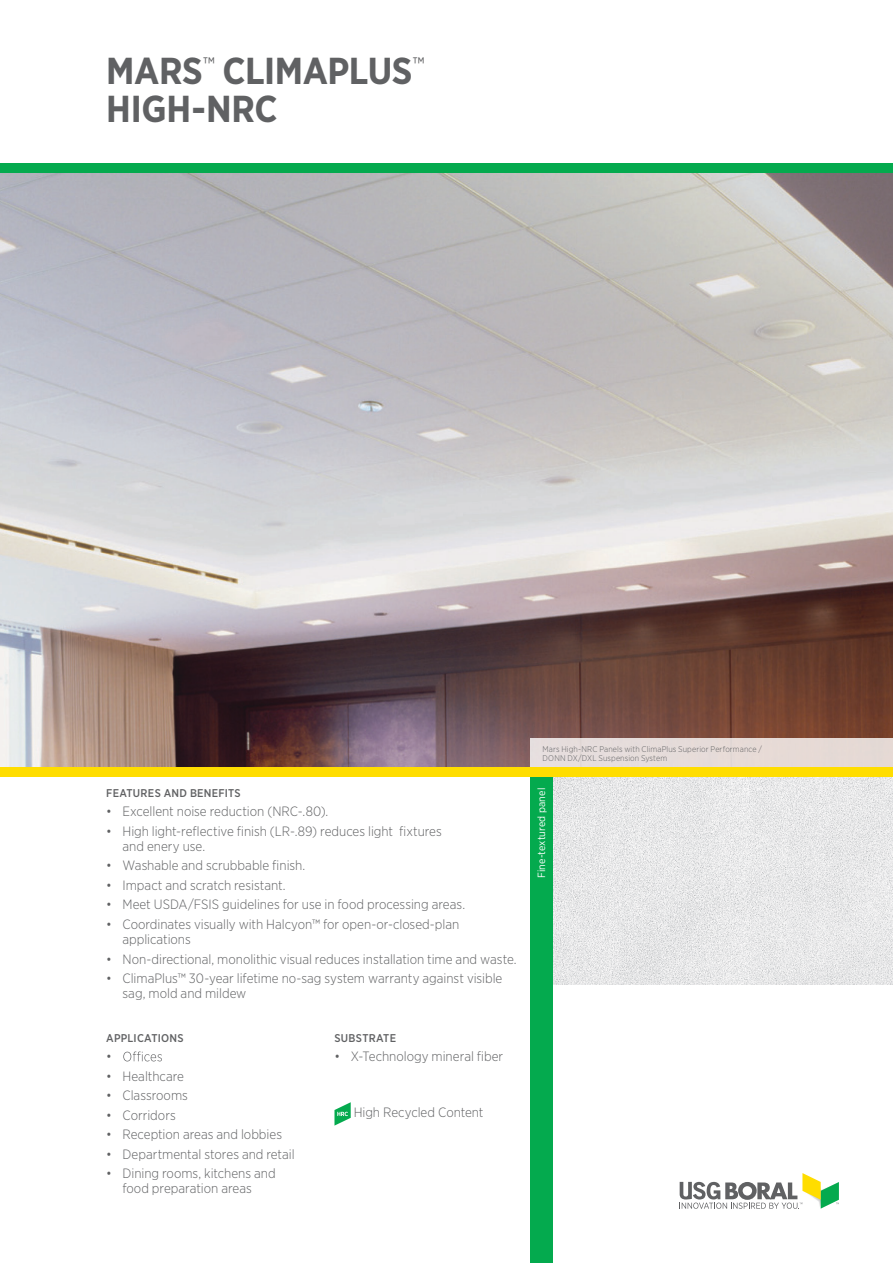
<style>
.page{position:relative;width:893px;height:1263px;background:#fff}
.page>*{position:absolute;margin:0;border:0;box-sizing:border-box;transform-origin:0 0}
.t1{font:700 37.5px/37.5px "Gotham Narrow";letter-spacing:-.01em;color:#606163}
.t2{font:300 13.5px/15px "Gotham Narrow";color:#606163}
.t3{font:500 11.25px "Gotham Narrow";letter-spacing:.02em;color:#606163}
.t4{font:10.5px "Gotham Narrow";letter-spacing:.01em;color:#fff}
.t5{font:300 8.25px/9px "Gotham Narrow";letter-spacing:.015em;color:#606163}
</style>
<div class="page">
<img style="left:552px;top:778px;width:341px;height:206px">
<img style="left:0;top:173px;width:893px;height:594px">
<div style="left:0;top:163px;width:893px;height:10px;background:#04aa4e"></div>
<div style="left:530px;top:738px;width:363px;height:29px;background:#e6dbd8"></div>
<svg style="left:679px;top:1173px;width:160px;height:36px"></svg>
<svg style="left:123px;top:1051px;width:39px;height:10px"></svg>
<svg style="left:334px;top:1102px;width:17px;height:23px"></svg>
<div style="left:530px;top:776px;width:22px;height:487px;background:#04aa4e"></div>
<div style="left:0;top:767px;width:893px;height:9px;background:#fd0"></div>
<h1 class="t1" style="left:106px;top:52px;width:320px">MARS<sup>™</sup> CLIMAPLUS<sup>™<br></sup>HIGH-NRC</h1>
<p class="t3" style="left:106px;top:786px;width:136px">FEATURES AND BENEFITS</p>
<p class="t2" style="left:106px;top:804px;width:224px">• Excellent noise reduction (NRC-.80).</p>
<p class="t2" style="left:122px;top:823px;width:321px;text-indent:-16px">• High light-reflective finish (LR-.89) reduces light fixtures and enery use.</p>
<p class="t2" style="left:106px;top:858px;width:200px">• Washable and scrubbable finish.</p>
<p class="t2" style="left:106px;top:877px;width:181px">• Impact and scratch resistant.</p>
<p class="t2" style="left:106px;top:897px;width:360px">• Meet USDA/FSIS guidelines for use in food processing areas.</p>
<p class="t2" style="left:122px;top:916px;width:338px;text-indent:-16px">• Coordinates visually with Halcyon™ for open-or-closed-plan applications</p>
<p class="t2" style="left:106px;top:951px;width:412px">• Non-directional, monolithic visual reduces installation time and waste.</p>
<p class="t2" style="left:122px;top:970px;width:381px;text-indent:-16px">• ClimaPlus™ 30-year lifetime no-sag system warranty against visible sag, mold and mildew</p>
<p class="t3" style="left:106px;top:1031px;width:79px">APPLICATIONS</p>
<p class="t2" style="left:106px;top:1049px;width:7px">•</p>
<p class="t2" style="left:106px;top:1068px;width:79px">• Healthcare</p>
<p class="t2" style="left:106px;top:1088px;width:83px">• Classrooms</p>
<p class="t2" style="left:106px;top:1107px;width:71px">• Corridors</p>
<p class="t2" style="left:106px;top:1127px;width:177px">• Reception areas and lobbies</p>
<p class="t2" style="left:106px;top:1146px;width:190px">• Departmental stores and retail</p>
<p class="t2" style="left:106px;top:1166px;width:171px;text-align:center">• Dining rooms, kitchens and food preparation areas</p>
<p class="t3" style="left:334px;top:1031px;width:63px">SUBSTRATE</p>
<p class="t2" style="left:334px;top:1049px;width:170px">• X-Technology mineral fiber</p>
<p class="t2" style="left:354px;top:1105px;width:131px">High Recycled Content</p>
<p class="t5" style="left:543px;top:744px;width:221px">Mars High-NRC Panels with ClimaPlus Superior Performance /<br>DONN DX/DXL Suspension System</p>
<p class="t4" style="left:535px;top:878px;width:92px;rotate:-90deg">Fine-textured panel</p>
</div>
